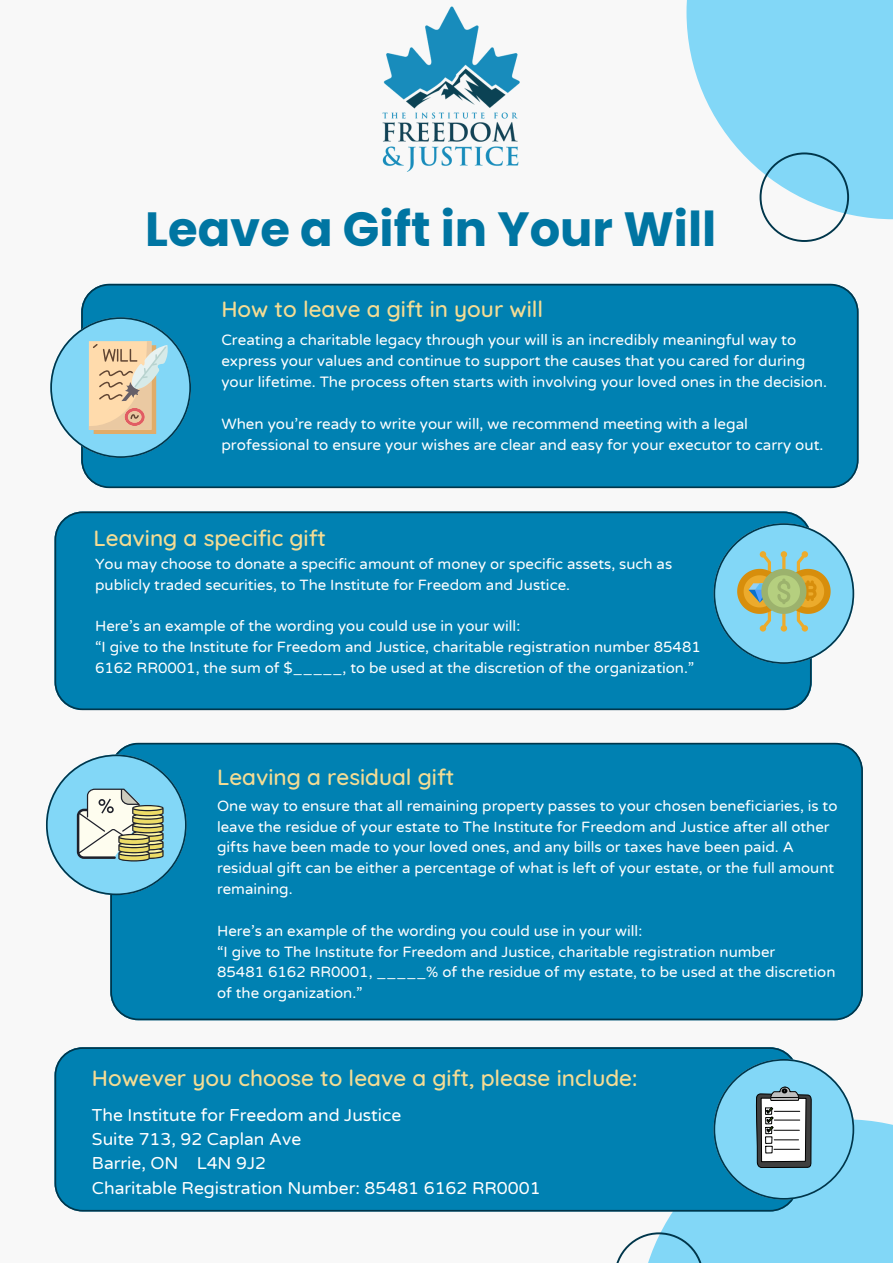
<style>
.page{position:relative;width:893px;height:1263px;background:#f8f8f8}
.page>*{position:absolute;margin:0;border:0;box-sizing:border-box;transform-origin:0 0}
.t1{font:700 48px "Poppins";color:#0075a2}
.t2{font:500 22.5px "Quicksand";color:#f4dc94}
.t3{font:17.4px "Varela Round";color:#fff}
.t4{font:15.15px/21.1px "Varela Round";color:#fff}
.t5{font:15px/20.9px "Varela Round";color:#fff}
</style>
<div class="page">
<div style="left:638px;top:1119px;width:255px;height:144px;background:#82d7f7"></div>
<svg style="left:686px;top:0;width:207px;height:219px;fill:#82d7f7"></svg>
<svg style="left:759px;top:152px;width:90px;height:90px"></svg>
<svg style="left:616px;top:1232px;width:86px;height:31px"></svg>
<img style="left:382px;top:6px;width:138px;height:166px">
<div style="left:81px;top:284px;width:777px;height:204px;background:#0081b2"></div>
<svg style="left:50px;top:317px;width:141px;height:141px;background:#99c5cd"></svg>
<div style="left:55px;top:511px;width:756px;height:199px;background:#0081b2"></div>
<svg style="left:713px;top:523px;width:141px;height:141px;background:#88c1c4"></svg>
<div style="left:55px;top:1047px;width:738px;height:164px;background:#0081b2"></div>
<svg style="left:713px;top:1059px;width:141px;height:141px"></svg>
<div style="left:110px;top:743px;width:753px;height:277px;background:#0081b2"></div>
<svg style="left:46px;top:754px;width:141px;height:141px"></svg>
<p class="t1" style="left:145px;top:195px;width:573px">Leave a Gift in Your Will</p>
<p class="t2" style="left:221px;top:294px;width:323px">How to leave a gift in your will</p>
<p class="t4" style="left:221px;top:329px;width:607px">Creating a charitable legacy through your will is an incredibly meaningful way to express your values and continue to support the causes that you cared for during your lifetime. The process often starts with involving your loved ones in the decision.</p>
<p class="t4" style="left:221px;top:414px;width:603px">When you’re ready to write your will, we recommend meeting with a legal professional to ensure your wishes are clear and easy for your executor to carry out.</p>
<p class="t2" style="left:93px;top:523px;width:234px">Leaving a specific gift</p>
<p class="t5" style="left:95px;top:554px;width:578px">You may choose to donate a specific amount of money or specific assets, such as publicly traded securities, to The Institute for Freedom and Justice.</p>
<p class="t5" style="left:95px;top:616px;width:427px">Here’s an example of the wording you could use in your will:</p>
<p class="t5" style="left:95px;top:637px;width:607px">“I give to the Institute for Freedom and Justice, charitable registration number 85481<br>6162 RR0001, the sum of $_____, to be used at the discretion of the organization.”</p>
<p class="t2" style="left:217px;top:763px;width:239px">Leaving a residual gift</p>
<p class="t5" style="left:217px;top:795px;width:622px">One way to ensure that all remaining property passes to your chosen beneficiaries, is to leave the residue of your estate to The Institute for Freedom and Justice after all other gifts have been made to your loved ones, and any bills or taxes have been paid. A residual gift can be either a percentage of what is left of your estate, or the full amount remaining.</p>
<p class="t5" style="left:217px;top:920px;width:427px">Here’s an example of the wording you could use in your will:</p>
<p class="t5" style="left:217px;top:941px;width:560px">“I give to The Institute for Freedom and Justice, charitable registration number</p>
<p class="t5" style="left:217px;top:962px;width:620px">85481 6162 RR0001, _____% of the residue of my estate, to be used at the discretion of the organization.”</p>
<p class="t2" style="left:92px;top:1064px;width:547px">However you choose to leave a gift, please include:</p>
<p class="t3" style="left:92px;top:1105px;width:311px">The Institute for Freedom and Justice</p>
<p class="t3" style="left:92px;top:1129px;width:211px">Suite 713, 92 Caplan Ave</p>
<p class="t3" style="left:92px;top:1153px;width:176px">Barrie, ON L4N 9J2</p>
<p class="t3" style="left:92px;top:1178px;width:450px">Charitable Registration Number: 85481 6162 RR0001</p>
</div>
